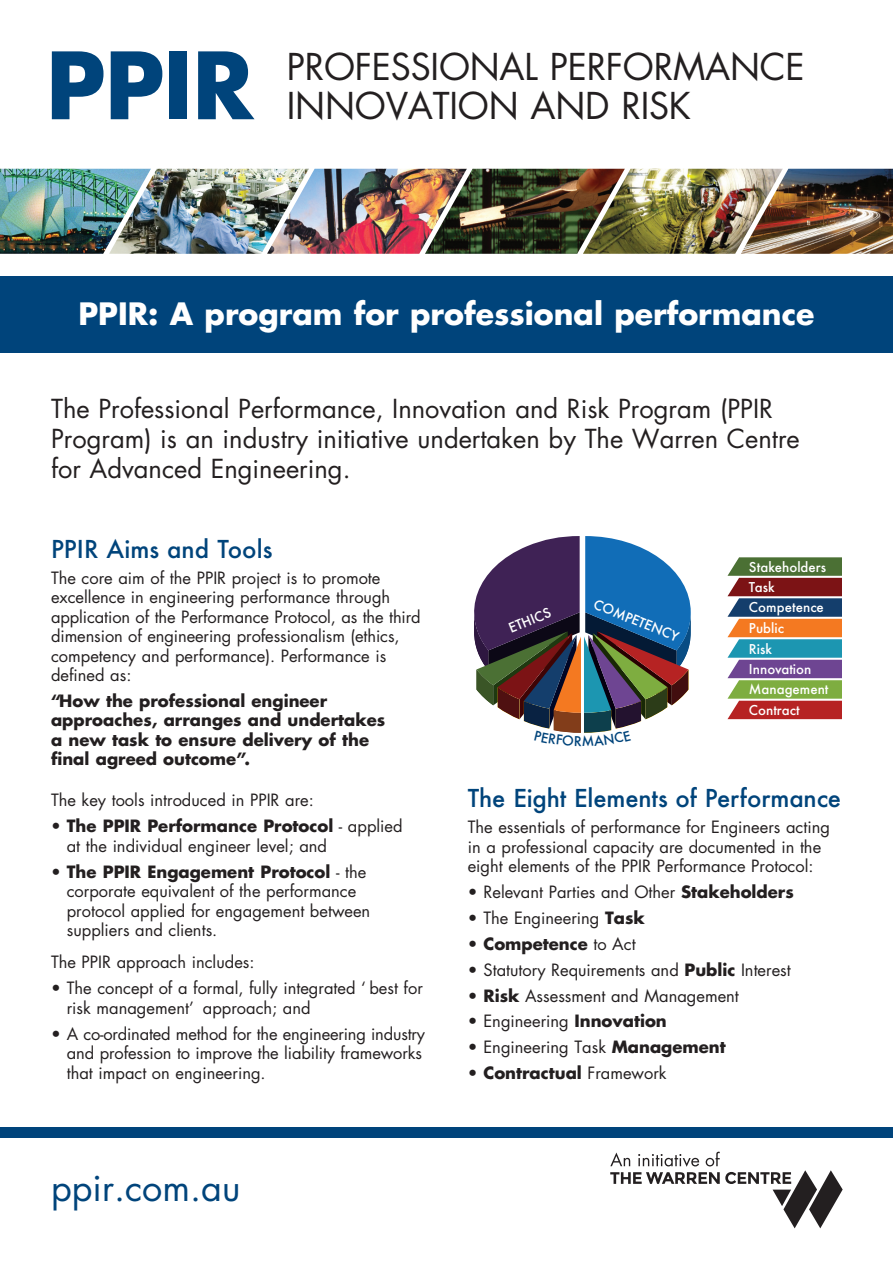
<style>
.page{position:relative;width:893px;height:1263px;background:#fff}
.page>*{position:absolute;margin:0;border:0;box-sizing:border-box;transform-origin:0 0}
.t1{font:700 90px "Futura";color:#00447b}
.t2{font:36px/39px "Futura";letter-spacing:-.005em;color:#231f20}
.t3{font:36px "Futura";color:#00447b}
.t4{font:700 30px "Futura";color:#fff}
.t5{font:25.5px/30px "Futura";color:#231f20}
.t6{font:500 24px "Futura";letter-spacing:-.005em;color:#00447b}
.t7{font:16.5px/19.5px "Futura";color:#231f20}
.t8{font:700 16.5px/19.5px "Futura";color:#231f20}
.t9{font:500 13.2px/20.1px "Futura";color:#fff}
.s1{font-weight:700}
.s2{font-weight:400}
</style>
<div class="page">
<div style="left:0;top:276px;width:893px;height:77px;background:#00447b"></div>
<svg style="left:727px;top:557px;width:115px;height:162px;background:#857368"></svg>
<img style="left:0;top:169px;width:741px;height:85px">
<img style="left:741px;top:169px;width:152px;height:85px">
<div style="left:0;top:1127px;width:893px;height:10px;background:#00447b"></div>
<svg style="left:610px;top:1152px;width:233px;height:76px"></svg>
<svg style="left:474px;top:536px;width:217px;height:197px"></svg>
<h1 class="t1" style="left:46px;top:23px;width:209px">PPIR</h1>
<h2 class="t2" style="left:287px;top:47px;width:519px">PROFESSIONAL PERFORMANCE<br>INNOVATION AND RISK</h2>
<h3 class="t4" style="left:78px;top:293px;width:738px">PPIR: A program for professional performance</h3>
<h3 class="t5" style="left:51px;top:393px;width:750px">The Professional Performance, Innovation and Risk Program (PPIR<br>Program) is an industry initiative undertaken by The Warren Centre for Advanced Engineering.</h3>
<h3 class="t6" style="left:51px;top:535px;width:223px">PPIR Aims and Tools</h3>
<p class="t7" style="left:51px;top:567px;width:371px">The core aim of the PPIR project is to promote excellence in engineering performance through application of the Performance Protocol, as the third dimension of engineering professionalism (ethics, competency and performance). Performance is defined as:</p>
<p class="t8" style="left:51px;top:690px;width:336px">“How the professional engineer approaches, arranges and undertakes a new task to ensure delivery of the final agreed outcome”.</p>
<p class="t7" style="left:51px;top:790px;width:264px">The key tools introduced in PPIR are:</p>
<p class="t7" style="left:67px;top:816px;width:337px;text-indent:-16px">• <span class="s1">The PPIR Performance Protocol</span> - applied at the individual engineer level; and</p>
<p class="t7" style="left:67px;top:861px;width:305px;text-indent:-16px">• <span class="s1">The PPIR Engagement Protocol</span> - the corporate equivalent of the performance protocol applied for engagement between suppliers and clients.</p>
<p class="t7" style="left:51px;top:952px;width:205px">The PPIR approach includes:</p>
<p class="t7" style="left:67px;top:978px;width:358px;text-indent:-16px">• The concept of a formal, fully integrated ‘ best for risk management’ approach; and</p>
<p class="t7" style="left:67px;top:1023px;width:360px;text-indent:-16px">• A co-ordinated method for the engineering industry and profession to improve the liability frameworks that impact on engineering.</p>
<h2 class="t3" style="left:51px;top:1163px;width:191px">ppir.com.au</h2>
<p class="t9" style="left:505px;top:619px;width:46px;rotate:-22deg">ETHICS</p>
<p class="t9" style="left:598px;top:594px;width:92px;rotate:22deg">COMPETENCY</p>
<p class="t9" style="left:749px;top:557px;width:79px">Stakeholders<br>Task<br>Competence</p>
<p class="t9" style="left:749px;top:618px;width:81px">Public<br>Risk<br>Innovation<br>Management</p>
<p class="t9" style="left:749px;top:700px;width:52px">Contract</p>
<h3 class="t6" style="left:468px;top:785px;width:375px">The Eight Elements of Performance</h3>
<p class="t7" style="left:468px;top:817px;width:364px">The essentials of performance for Engineers acting in a professional capacity are documented in the eight elements of the PPIR Performance Protocol:</p>
<p class="t7" style="left:468px;top:882px;width:328px">• Relevant Parties and Other <span class="s1">Stakeholders</span></p>
<p class="t7" style="left:468px;top:908px;width:179px">• The Engineering <span class="s1">Task</span></p>
<p class="t8" style="left:468px;top:933px;width:169px"><span class="s2">•</span> Competence <span class="s2">to Act</span></p>
<p class="t7" style="left:468px;top:960px;width:325px">• Statutory Requirements and <span class="s1">Public</span> Interest</p>
<p class="t7" style="left:468px;top:985px;width:273px">• <span class="s1">Risk</span> Assessment and Management</p>
<p class="t7" style="left:468px;top:1011px;width:201px">• Engineering <span class="s1">Innovation</span></p>
<p class="t7" style="left:468px;top:1037px;width:259px">• Engineering Task <span class="s1">Management</span></p>
<p class="t8" style="left:468px;top:1063px;width:200px"><span class="s2">•</span> Contractual <span class="s2">Framework</span></p>
</div>
